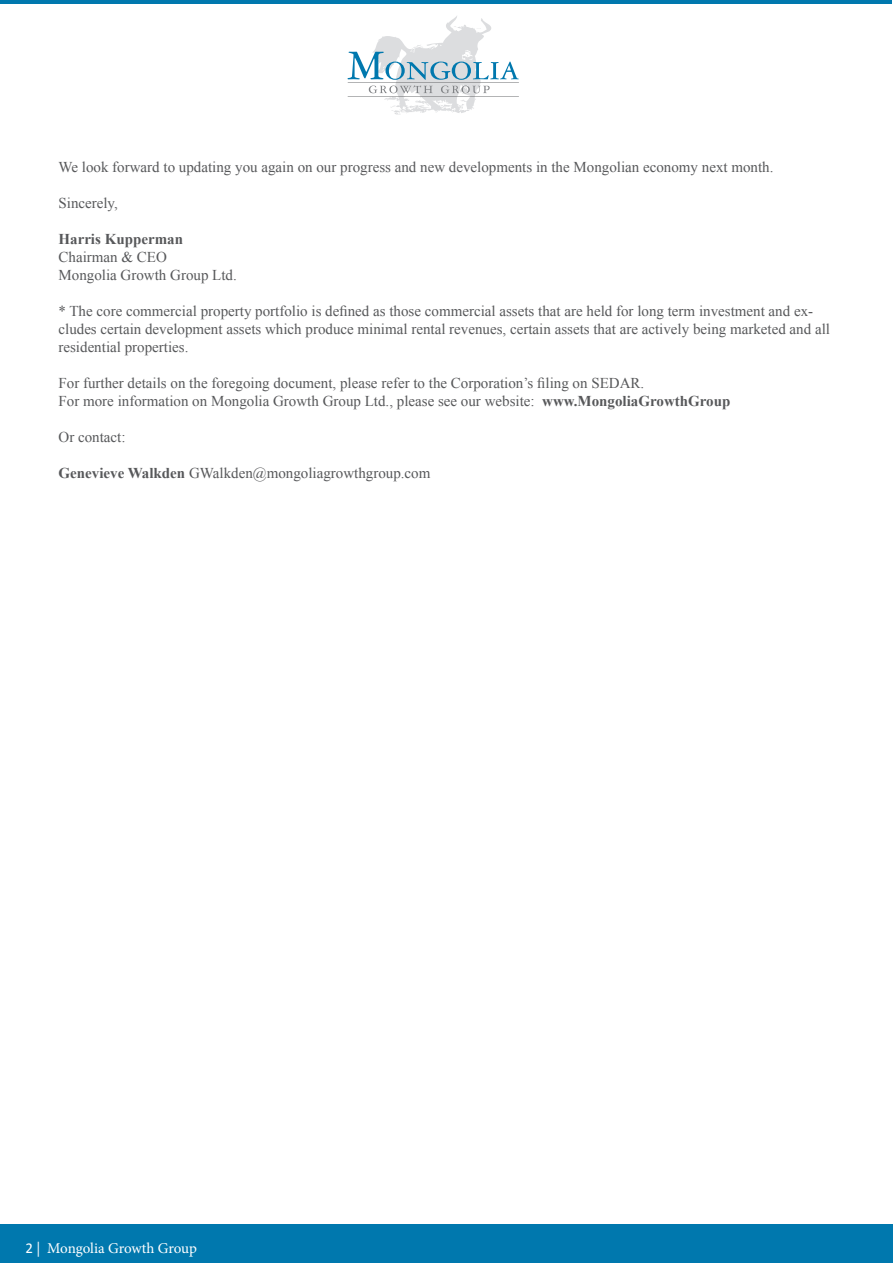
<style>
.page{position:relative;width:893px;height:1263px;background:#fff}
.page>*{position:absolute;margin:0;border:0;box-sizing:border-box;transform-origin:0 0}
.t1{font:15px/18px "Times New Roman";color:#57585a}
.t2{font:15px "Minion Pro";letter-spacing:-.01em;color:#fff}
.t3{font:700 15px "Times New Roman";color:#57585a}
.s1{font-weight:700}
.s2{font-family:"Calibri"}
</style>
<div class="page">
<div style="left:0;top:1224px;width:893px;height:38px;background:#0078ae"></div>
<hr style="left:1px;top:0;width:891px;height:3px;background:#0078ae">
<svg style="left:348px;top:16px;width:171px;height:99px"></svg>
<p class="t1" style="left:58px;top:158px;width:716px">We look forward to updating you again on our progress and new developments in the Mongolian economy next month.</p>
<p class="t1" style="left:58px;top:194px;width:61px">Sincerely,</p>
<p class="t3" style="left:58px;top:229px;width:126px">Harris Kupperman</p>
<p class="t1" style="left:58px;top:248px;width:180px">Chairman &amp; CEO<br>Mongolia Growth Group Ltd.</p>
<p class="t1" style="left:58px;top:302px;width:773px">* The core commercial property portfolio is defined as those commercial assets that are held for long term investment and ex&shy;cludes certain development assets which produce minimal rental revenues, certain assets that are actively being marketed and all residential properties.</p>
<p class="t1" style="left:59px;top:374px;width:673px">For further details on the foregoing document, please refer to the Corporation’s filing on SEDAR.<br>For more information on Mongolia Growth Group Ltd., please see our website: <span class="s1">www.MongoliaGrowthGroup</span></p>
<p class="t1" style="left:59px;top:428px;width:69px">Or contact:</p>
<p class="t1" style="left:59px;top:464px;width:373px"><span class="s1">Genevieve Walkden</span> GWalkden@mongoliagrowthgroup.com</p>
<p class="t2" style="left:26px;top:1238px;width:173px"><span class="s2">2</span> | Mongolia Growth Group</p>
</div>
